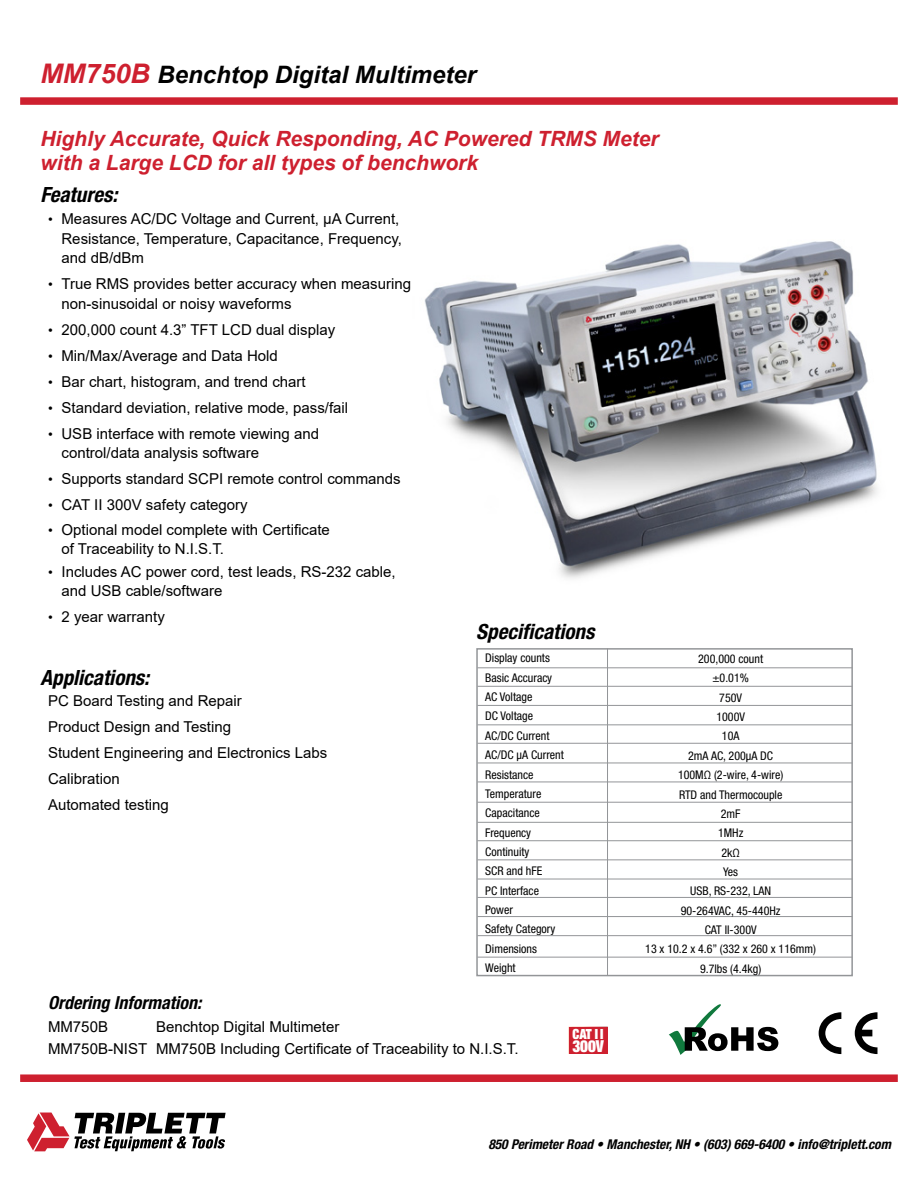
<style>
.page{position:relative;width:918px;height:1188px;background:#fff}
.page>*{position:absolute;margin:0;border:0;box-sizing:border-box;transform-origin:0 0}
.t1{font:italic 700 24px "Arial";color:#000}
.t2{font:italic 700 21px/24px "Arial";color:#ce202f}
.t3{font:italic 700 condensed 21px "Helvetica Neue LT Std";color:#000}
.t4{font:italic 700 condensed 18px "Helvetica Neue LT Std";color:#000}
.t5{font:900 condensed 16.5px "Helvetica Neue LT Std";color:#fff;scale:.91 1}
.t6{font:15px/19.5px "Arial";color:#000}
.t7{font:900 condensed 14.1px "Helvetica Neue LT Std";color:#fff;scale:.91 1}
.t8{font:italic 700 condensed 13.5px "Helvetica Neue LT Std";color:#000}
.t9{font:condensed 12px "Helvetica Neue LT Std";color:#000}
.s1{font-size:27px;color:#ce202f}
.s2{font-size:13.5px}
</style>
<div class="page">
<img style="left:424px;top:241px;width:453px;height:338px">
<div style="left:20px;top:97px;width:878px;height:8px;background:#ce202f"></div>
<svg style="left:27px;top:1113px;width:199px;height:38px"></svg>
<svg style="left:819px;top:1012px;width:22px;height:42px"></svg>
<svg style="left:855px;top:1012px;width:23px;height:42px"></svg>
<div style="left:20px;top:1074px;width:878px;height:8px;background:#ce202f"></div>
<hr style="left:477px;top:705px;width:375px;height:1px;background:#939598">
<hr style="left:477px;top:859px;width:375px;height:1px;background:#939598">
<hr style="left:477px;top:916px;width:375px;height:1px;background:#939598">
<hr style="left:477px;top:763px;width:375px;height:1px;background:#939598">
<hr style="left:477px;top:782px;width:375px;height:1px;background:#939598">
<hr style="left:477px;top:743px;width:375px;height:1px;background:#939598">
<hr style="left:477px;top:686px;width:375px;height:1px;background:#939598">
<hr style="left:477px;top:840px;width:375px;height:1px;background:#939598">
<hr style="left:477px;top:897px;width:375px;height:1px;background:#939598">
<hr style="left:477px;top:724px;width:375px;height:1px;background:#939598">
<hr style="left:477px;top:667px;width:375px;height:1px;background:#939598">
<hr style="left:477px;top:935px;width:375px;height:1px;background:#939598">
<hr style="left:477px;top:957px;width:375px;height:1px;background:#939598">
<hr style="left:477px;top:822px;width:375px;height:1px;background:#939598">
<hr style="left:477px;top:879px;width:375px;height:1px;background:#939598">
<hr style="left:477px;top:802px;width:375px;height:1px;background:#939598">
<hr style="left:607px;top:648px;width:1px;height:328px;background:#939598">
<div style="left:476px;top:648px;width:377px;height:328px;border:2px solid #939598"></div>
<svg style="left:669px;top:1004px;width:109px;height:51px"></svg>
<div style="left:569px;top:1027px;width:39px;height:27px;background:#ce202f"></div>
<p class="t1" style="left:40px;top:58px;width:437px"><span class="s1">MM750B</span> Benchtop Digital Multimeter</p>
<p class="t2" style="left:40px;top:128px;width:620px">Highly Accurate, Quick Responding, AC Powered TRMS Meter with a Large LCD for all types of benchwork</p>
<p class="t3" style="left:40px;top:182px;width:78px">Features:</p>
<p class="t6" style="left:62px;top:209px;width:342px;text-indent:-14px"><span class="s2">•</span> Measures AC/DC Voltage and Current, µA Current,<br>Resistance, Temperature, Capacitance, Frequency, and dB/dBm</p>
<p class="t6" style="left:62px;top:274px;width:351px;text-indent:-14px"><span class="s2">•</span> True RMS provides better accuracy when measuring non-sinusoidal or noisy waveforms</p>
<p class="t6" style="left:48px;top:320px;width:289px"><span class="s2">•</span> 200,000 count 4.3” TFT LCD dual display</p>
<p class="t6" style="left:48px;top:346px;width:231px"><span class="s2">•</span> Min/Max/Average and Data Hold</p>
<p class="t6" style="left:48px;top:372px;width:259px"><span class="s2">•</span> Bar chart, histogram, and trend chart</p>
<p class="t6" style="left:48px;top:398px;width:302px"><span class="s2">•</span> Standard deviation, relative mode, pass/fail</p>
<p class="t6" style="left:62px;top:423px;width:259px;text-indent:-14px"><span class="s2">•</span> USB interface with remote viewing and control/data analysis software</p>
<p class="t6" style="left:48px;top:469px;width:354px"><span class="s2">•</span> Supports standard SCPI remote control commands</p>
<p class="t6" style="left:48px;top:495px;width:201px"><span class="s2">•</span> CAT II 300V safety category</p>
<p class="t6" style="left:62px;top:519px;width:270px;text-indent:-14px"><span class="s2">•</span> Optional model complete with Certificate of Traceability to N.I.S.T.</p>
<p class="t6" style="left:62px;top:562px;width:336px;text-indent:-14px"><span class="s2">•</span> Includes AC power cord, test leads, RS-232 cable, and USB cable/software</p>
<p class="t6" style="left:48px;top:607px;width:118px"><span class="s2">•</span> 2 year warranty</p>
<p class="t3" style="left:40px;top:665px;width:110px">Applications:</p>
<p class="t6" style="left:48px;top:691px;width:195px">PC Board Testing and Repair</p>
<p class="t6" style="left:48px;top:717px;width:185px">Product Design and Testing</p>
<p class="t6" style="left:48px;top:743px;width:281px">Student Engineering and Electronics Labs</p>
<p class="t6" style="left:48px;top:769px;width:73px">Calibration</p>
<p class="t6" style="left:48px;top:795px;width:122px">Automated testing</p>
<p class="t3" style="left:476px;top:618px;width:120px">Specifications</p>
<p class="t9" style="left:485px;top:651px;width:66px">Display counts</p>
<p class="t9" style="left:485px;top:671px;width:68px">Basic Accuracy</p>
<p class="t9" style="left:485px;top:690px;width:49px">AC Voltage</p>
<p class="t9" style="left:485px;top:709px;width:49px">DC Voltage</p>
<p class="t9" style="left:485px;top:729px;width:66px">AC/DC Current</p>
<p class="t9" style="left:485px;top:748px;width:80px">AC/DC µA Current</p>
<p class="t9" style="left:485px;top:767px;width:50px">Resistance</p>
<p class="t9" style="left:485px;top:787px;width:58px">Temperature</p>
<p class="t9" style="left:485px;top:806px;width:56px">Capacitance</p>
<p class="t9" style="left:485px;top:825px;width:47px">Frequency</p>
<p class="t9" style="left:485px;top:845px;width:46px">Continuity</p>
<p class="t9" style="left:485px;top:864px;width:59px">SCR and hFE</p>
<p class="t9" style="left:485px;top:883px;width:55px">PC Interface</p>
<p class="t9" style="left:485px;top:903px;width:29px">Power</p>
<p class="t9" style="left:485px;top:922px;width:72px">Safety Category</p>
<p class="t9" style="left:485px;top:941px;width:53px">Dimensions</p>
<p class="t9" style="left:485px;top:961px;width:32px">Weight</p>
<p class="t4" style="left:48px;top:992px;width:155px">Ordering Information:</p>
<p class="t6" style="left:48px;top:1017px;width:62px">MM750B</p>
<p class="t6" style="left:156px;top:1017px;width:185px">Benchtop Digital Multimeter</p>
<p class="t6" style="left:48px;top:1038px;width:472px">MM750B-NIST MM750B Including Certificate of Traceability to N.I.S.T.</p>
<p class="t7" style="left:573px;top:1025px;width:36px">CAT II</p>
<p class="t5" style="left:573px;top:1035px;width:36px">300V</p>
<p class="t9" style="left:698px;top:652px;width:66px">200,000 count</p>
<p class="t9" style="left:712px;top:671px;width:38px">±0.01%</p>
<p class="t9" style="left:719px;top:691px;width:24px">750V</p>
<p class="t9" style="left:716px;top:710px;width:30px">1000V</p>
<p class="t9" style="left:722px;top:729px;width:19px">10A</p>
<p class="t9" style="left:688px;top:749px;width:87px">2mA AC, 200µA DC</p>
<p class="t9" style="left:678px;top:768px;width:107px">100MΩ (2-wire, 4-wire)</p>
<p class="t9" style="left:679px;top:787px;width:105px">RTD and Thermocouple</p>
<p class="t9" style="left:721px;top:807px;width:21px">2mF</p>
<p class="t9" style="left:718px;top:826px;width:27px">1MHz</p>
<p class="t9" style="left:721px;top:845px;width:20px">2kΩ</p>
<p class="t9" style="left:723px;top:865px;width:16px">Yes</p>
<p class="t9" style="left:690px;top:884px;width:82px">USB, RS-232, LAN</p>
<p class="t9" style="left:681px;top:903px;width:101px">90-264VAC, 45-440Hz</p>
<p class="t9" style="left:705px;top:923px;width:53px">CAT II-300V</p>
<p class="t9" style="left:645px;top:942px;width:172px">13 x 10.2 x 4.6” (332 x 260 x 116mm)</p>
<p class="t9" style="left:700px;top:962px;width:63px">9.7lbs (4.4kg)</p>
<p class="t8" style="left:488px;top:1136px;width:404px">850 Perimeter Road • Manchester, NH • (603) 669-6400 • info@triplett.com</p>
</div>
